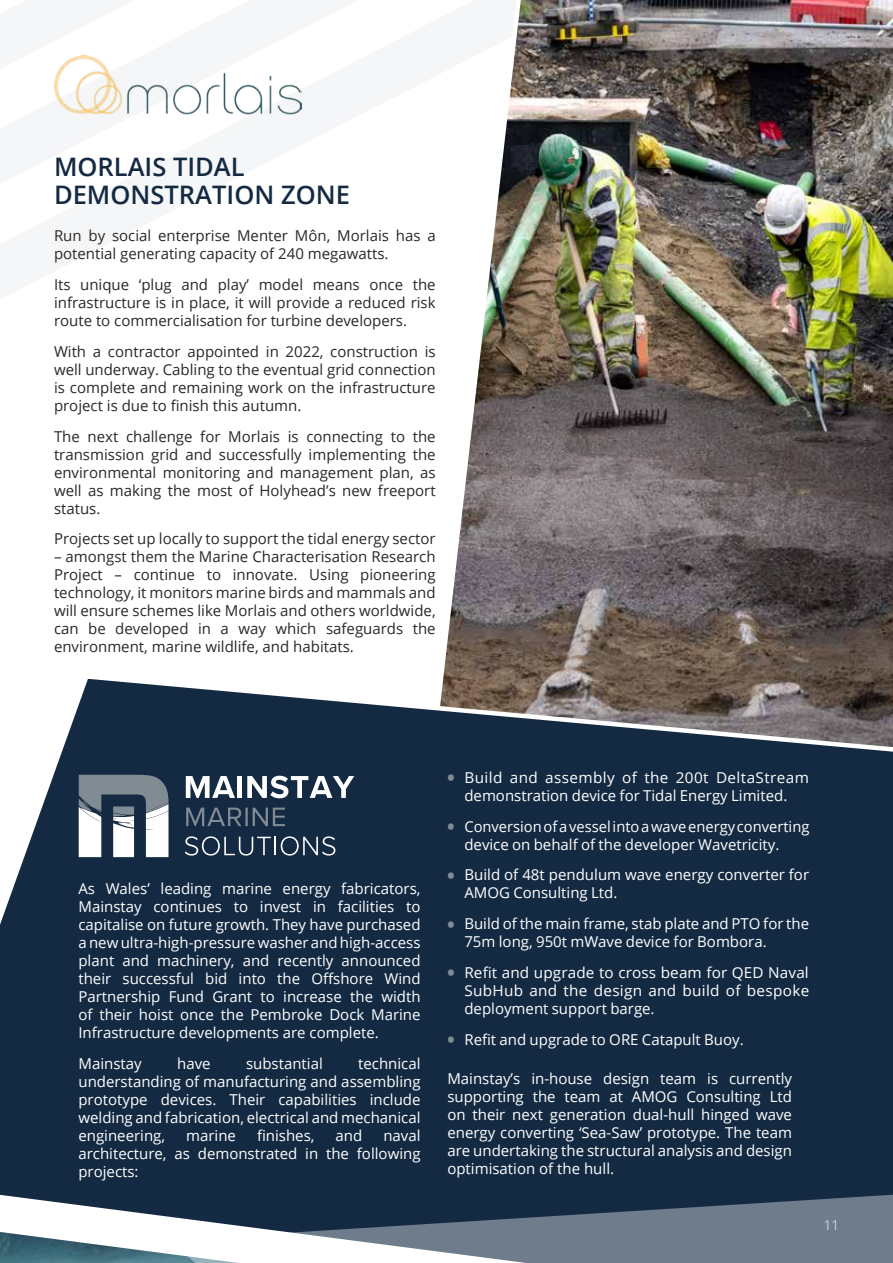
<style>
.page{position:relative;width:893px;height:1263px;background:#fff}
.page>*{position:absolute;margin:0;border:0;box-sizing:border-box;transform-origin:0 0}
.t1{font:600 25.5px/28.5px "Open Sans";color:#142a42}
.t2{font:15px/18px "Open Sans";color:#fff;text-align:justify}
.t3{font:15px/18px "Open Sans";color:#282827;text-align:justify}
.t4{font:300 13.5px "Open Sans";color:#fff}
.s1{font-weight:800;font-size:18px;color:#808b95}
</style>
<div class="page">
<img style="left:444px;top:0;width:449px;height:672px">
<svg style="left:0;top:672px;width:893px;height:513px;background:#24374c"></svg>
<div style="left:0;top:1181px;width:634px;height:14px;background:#142a42"></div>
<svg style="left:0;top:1195px;width:171px;height:68px"></svg>
<img style="left:54px;top:55px;width:247px;height:61px">
<svg style="left:186px;top:776px;width:49px;height:22px"></svg>
<hr style="left:238px;top:776px;width:4px;height:22px;background:#fff">
<svg style="left:247px;top:776px;width:107px;height:22px"></svg>
<svg style="left:185px;top:836px;width:150px;height:19px;background:#435568"></svg>
<svg style="left:186px;top:808px;width:99px;height:18px;background:#3a4c5f"></svg>
<svg style="left:79px;top:775px;width:90px;height:82px"></svg>
<svg style="left:171px;top:1185px;width:722px;height:78px;background:#5f6e7e"></svg>
<h1 class="t1" style="left:54px;top:152px;width:297px">MORLAIS TIDAL<br>DEMONSTRATION ZONE</h1>
<p class="t3" style="left:54px;top:226px;width:383px">Run by social enterprise Menter Môn, Morlais has a potential generating capacity of 240 megawatts.</p>
<p class="t3" style="left:54px;top:275px;width:383px">Its unique ‘plug and play’ model means once the infrastructure is in place, it will provide a reduced risk route to commercialisation for turbine developers.</p>
<p class="t3" style="left:54px;top:342px;width:383px">With a contractor appointed in 2022, construction is well underway. Cabling to the eventual grid connection is complete and remaining work on the infrastructure project is due to finish this autumn.</p>
<p class="t3" style="left:54px;top:427px;width:383px">The next challenge for Morlais is connecting to the transmission grid and successfully implementing the environmental monitoring and management plan, as well as making the most of Holyhead’s new freeport status.</p>
<p class="t3" style="left:54px;top:529px;width:383px">Projects set up locally to support the tidal energy sector</p>
<p class="t3" style="left:54px;top:547px;width:383px">– amongst them the Marine Characterisation Research Project – continue to innovate. Using pioneering technology, it monitors marine birds and mammals and will ensure schemes like Morlais and others worldwide, can be developed in a way which safeguards the environment, marine wildlife, and habitats.</p>
<p class="t2" style="left:78px;top:879px;width:344px">As Wales’ leading marine energy fabricators, Mainstay continues to invest in facilities to capitalise on future growth. They have purchased a new ultra-high-pressure washer and high-access plant and machinery, and recently announced their successful bid into the Offshore Wind Partnership Fund Grant to increase the width of their hoist once the Pembroke Dock Marine Infrastructure developments are complete.</p>
<p class="t2" style="left:78px;top:1054px;width:65px">Mainstay</p>
<p class="t2" style="left:177px;top:1054px;width:35px">have</p>
<p class="t2" style="left:246px;top:1054px;width:78px">substantial</p>
<p class="t2" style="left:78px;top:1054px;width:344px;text-indent:280px">technical understanding of manufacturing and assembling prototype devices. Their capabilities include welding and fabrication, electrical and mechanical engineering,</p>
<p class="t2" style="left:186px;top:1126px;width:51px">marine</p>
<p class="t2" style="left:257px;top:1126px;width:59px">finishes,</p>
<p class="t2" style="left:336px;top:1126px;width:28px">and</p>
<p class="t2" style="left:78px;top:1126px;width:344px;text-indent:305px">naval architecture, as demonstrated in the following projects:</p>
<p class="t2" style="left:447px;top:768px;width:363px;text-align:center"><span class="s1">•</span> Build and assembly of the 200t DeltaStream demonstration device for Tidal Energy Limited.</p>
<p class="t2" style="left:464px;top:817px;width:347px;text-indent:-17px"><span class="s1">•</span> Conversion of a vessel into a wave energy converting device on behalf of the developer Wavetricity.</p>
<p class="t2" style="left:464px;top:866px;width:346px;text-indent:-17px"><span class="s1">•</span> Build of 48t pendulum wave energy converter for<br>AMOG Consulting Ltd.</p>
<p class="t2" style="left:464px;top:914px;width:346px;text-indent:-17px"><span class="s1">•</span> Build of the main frame, stab plate and PTO for the<br>75m long, 950t mWave device for Bombora.</p>
<p class="t2" style="left:464px;top:963px;width:346px;text-indent:-17px"><span class="s1">•</span> Refit and upgrade to cross beam for QED Naval SubHub and the design and build of bespoke deployment support barge.</p>
<p class="t2" style="left:447px;top:1030px;width:298px"><span class="s1">•</span> Refit and upgrade to ORE Catapult Buoy.</p>
<p class="t2" style="left:447px;top:1069px;width:346px">Mainstay’s in-house design team is currently supporting the team at AMOG Consulting Ltd on their next generation dual-hull hinged wave energy converting ‘Sea-Saw’ prototype. The team are undertaking the structural analysis and design optimisation of the hull.</p>
<p class="t4" style="left:824px;top:1215px;width:17px">11</p>
</div>
